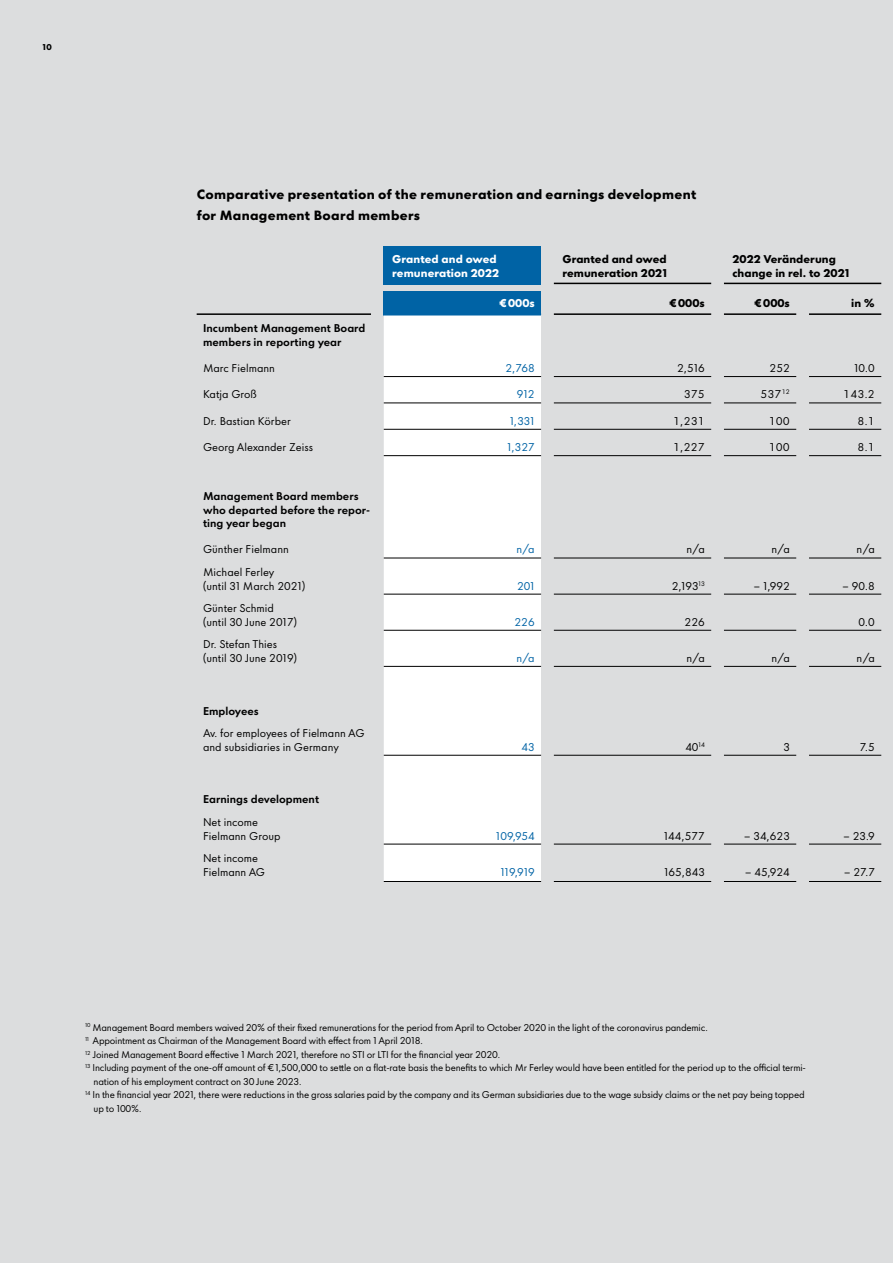
<style>
.page{position:relative;width:893px;height:1263px;background:#dcddde}
.page>*{position:absolute;margin:0;border:0;box-sizing:border-box;transform-origin:0 0}
.t1{font:700 14.25px/21px "Fielmann Sans";letter-spacing:.02em;color:#000}
.t2{font:12px/13.5px "Fielmann Sans";color:#000}
.t3{font:500 12px/13.5px "Fielmann Sans";color:#000}
.t4{font:700 12px/13.5px "Fielmann Sans";letter-spacing:.005em;color:#000}
.t5{font:12px "Fielmann Sans";color:#0063a5}
.t6{font:700 12px/13.5px "Fielmann Sans";letter-spacing:.005em;color:#fff}
.t7{font:10.5px "Fielmann Sans";letter-spacing:-.02em;color:#000}
.t8{font:700 9px "Fielmann Sans";color:#000}
</style>
<div class="page">
<div style="left:384px;top:247px;width:157px;height:38px;background:#0063a5"></div>
<hr style="left:554px;top:283px;width:157px;height:1px;background:#000">
<hr style="left:724px;top:283px;width:157px;height:1px;background:#000">
<div style="left:384px;top:291px;width:157px;height:24px;background:#0063a5"></div>
<div style="left:384px;top:315px;width:157px;height:566px;background:#fff"></div>
<svg style="left:541px;top:376px;width:171px;height:506px"></svg>
<hr style="left:197px;top:313px;width:174px;height:2px;background:#000">
<hr style="left:554px;top:313px;width:157px;height:2px;background:#000">
<hr style="left:724px;top:313px;width:72px;height:2px;background:#000">
<hr style="left:809px;top:313px;width:72px;height:2px;background:#000">
<hr style="left:384px;top:376px;width:157px;height:1px;background:#000">
<hr style="left:554px;top:376px;width:157px;height:1px;background:#000">
<hr style="left:724px;top:376px;width:72px;height:1px;background:#000">
<hr style="left:809px;top:376px;width:72px;height:1px;background:#000">
<hr style="left:384px;top:403px;width:157px;height:1px;background:#000">
<hr style="left:554px;top:403px;width:157px;height:1px;background:#000">
<hr style="left:724px;top:403px;width:72px;height:1px;background:#000">
<hr style="left:809px;top:403px;width:72px;height:1px;background:#000">
<hr style="left:384px;top:429px;width:157px;height:1px;background:#000">
<hr style="left:554px;top:429px;width:157px;height:1px;background:#000">
<hr style="left:724px;top:429px;width:72px;height:1px;background:#000">
<hr style="left:809px;top:429px;width:72px;height:1px;background:#000">
<hr style="left:384px;top:455px;width:157px;height:1px;background:#000">
<hr style="left:554px;top:455px;width:157px;height:1px;background:#000">
<hr style="left:724px;top:455px;width:72px;height:1px;background:#000">
<hr style="left:809px;top:455px;width:72px;height:1px;background:#000">
<hr style="left:384px;top:558px;width:157px;height:1px;background:#000">
<hr style="left:554px;top:558px;width:157px;height:1px;background:#000">
<hr style="left:724px;top:558px;width:72px;height:1px;background:#000">
<hr style="left:809px;top:558px;width:72px;height:1px;background:#000">
<hr style="left:384px;top:594px;width:157px;height:1px;background:#000">
<hr style="left:554px;top:594px;width:157px;height:1px;background:#000">
<hr style="left:724px;top:594px;width:72px;height:1px;background:#000">
<hr style="left:809px;top:594px;width:72px;height:1px;background:#000">
<hr style="left:384px;top:630px;width:157px;height:1px;background:#000">
<hr style="left:554px;top:630px;width:157px;height:1px;background:#000">
<hr style="left:724px;top:630px;width:72px;height:1px;background:#000">
<hr style="left:809px;top:630px;width:72px;height:1px;background:#000">
<hr style="left:384px;top:666px;width:157px;height:1px;background:#000">
<hr style="left:554px;top:666px;width:157px;height:1px;background:#000">
<hr style="left:724px;top:666px;width:72px;height:1px;background:#000">
<hr style="left:809px;top:666px;width:72px;height:1px;background:#000">
<hr style="left:384px;top:755px;width:157px;height:1px;background:#000">
<hr style="left:554px;top:755px;width:157px;height:1px;background:#000">
<hr style="left:724px;top:755px;width:72px;height:1px;background:#000">
<hr style="left:809px;top:755px;width:72px;height:1px;background:#000">
<hr style="left:384px;top:844px;width:157px;height:1px;background:#000">
<hr style="left:554px;top:844px;width:157px;height:1px;background:#000">
<hr style="left:724px;top:844px;width:72px;height:1px;background:#000">
<hr style="left:809px;top:844px;width:72px;height:1px;background:#000">
<hr style="left:384px;top:881px;width:157px;height:1px;background:#000">
<hr style="left:554px;top:881px;width:157px;height:1px;background:#000">
<hr style="left:724px;top:881px;width:72px;height:1px;background:#000">
<hr style="left:809px;top:881px;width:72px;height:1px;background:#000">
<p class="t8" style="left:43px;top:42px;width:11px">10</p>
<h1 class="t1" style="left:197px;top:183px;width:501px">Comparative presentation of the remuneration and earnings development for Management Board members</h1>
<p class="t6" style="left:392px;top:252px;width:109px">Granted and owed remuneration 2022</p>
<p class="t4" style="left:562px;top:252px;width:106px">Granted and owed remuneration 2021</p>
<p class="t4" style="left:732px;top:252px;width:119px">2022 Veränderung change in rel. to 2021</p>
<p class="t6" style="left:499px;top:296px;width:37px">€ 000s</p>
<p class="t4" style="left:670px;top:296px;width:37px">€ 000s</p>
<p class="t4" style="left:755px;top:296px;width:37px">€ 000s</p>
<p class="t4" style="left:851px;top:296px;width:25px">in %</p>
<p class="t3" style="left:203px;top:321px;width:164px">Incumbent Management Board members in reporting year</p>
<p class="t2" style="left:203px;top:361px;width:73px">Marc Fielmann</p>
<p class="t5" style="left:505px;top:361px;width:31px">2,768</p>
<p class="t2" style="left:677px;top:361px;width:29px">2,516</p>
<p class="t2" style="left:770px;top:361px;width:22px">252</p>
<p class="t2" style="left:854px;top:361px;width:22px">10.0</p>
<p class="t2" style="left:203px;top:387px;width:55px">Katja Groß</p>
<p class="t5" style="left:517px;top:388px;width:19px">912</p>
<p class="t2" style="left:684px;top:387px;width:23px">375</p>
<p class="t2" style="left:760px;top:387px;width:31px">537<sup>12</sup></p>
<p class="t2" style="left:843px;top:387px;width:33px">143.2</p>
<p class="t2" style="left:203px;top:414px;width:89px">Dr. Bastian Körber</p>
<p class="t5" style="left:510px;top:414px;width:26px">1,331</p>
<p class="t2" style="left:673px;top:414px;width:33px">1,231</p>
<p class="t2" style="left:769px;top:414px;width:23px">100</p>
<p class="t2" style="left:857px;top:414px;width:19px">8.1</p>
<p class="t2" style="left:203px;top:440px;width:111px">Georg Alexander Zeiss</p>
<p class="t5" style="left:507px;top:440px;width:29px">1,327</p>
<p class="t2" style="left:673px;top:440px;width:33px">1,227</p>
<p class="t2" style="left:769px;top:440px;width:23px">100</p>
<p class="t2" style="left:857px;top:440px;width:19px">8.1</p>
<p class="t3" style="left:203px;top:489px;width:169px">Management Board members who departed before the repor&shy;ting year began</p>
<p class="t2" style="left:203px;top:542px;width:87px">Günther Fielmann</p>
<p class="t5" style="left:516px;top:543px;width:20px">n/a</p>
<p class="t2" style="left:686px;top:542px;width:20px">n/a</p>
<p class="t2" style="left:771px;top:542px;width:20px">n/a</p>
<p class="t2" style="left:857px;top:542px;width:20px">n/a</p>
<p class="t2" style="left:203px;top:565px;width:104px">Michael Ferley<br>(until 31 March 2021)</p>
<p class="t5" style="left:517px;top:579px;width:19px">201</p>
<p class="t2" style="left:672px;top:579px;width:35px">2,193<sup>13</sup></p>
<p class="t2" style="left:754px;top:579px;width:38px">– 1,992</p>
<p class="t2" style="left:842px;top:579px;width:34px">– 90.8</p>
<p class="t2" style="left:203px;top:601px;width:95px">Günter Schmid (until 30 June 2017)</p>
<p class="t2" style="left:203px;top:637px;width:96px">Dr. Stefan Thies (until 30 June 2019)</p>
<p class="t3" style="left:203px;top:703px;width:57px">Employees</p>
<p class="t2" style="left:203px;top:726px;width:163px">Av. for employees of Fielmann AG and subsidiaries in Germany</p>
<p class="t3" style="left:203px;top:792px;width:118px">Earnings development</p>
<p class="t2" style="left:203px;top:815px;width:79px">Net income<br>Fielmann Group</p>
<p class="t2" style="left:203px;top:851px;width:64px">Net income<br>Fielmann AG</p>
<p class="t5" style="left:514px;top:615px;width:22px">226</p>
<p class="t2" style="left:685px;top:615px;width:22px">226</p>
<p class="t2" style="left:858px;top:615px;width:18px">0.0</p>
<p class="t5" style="left:516px;top:651px;width:20px">n/a</p>
<p class="t2" style="left:686px;top:651px;width:20px">n/a</p>
<p class="t2" style="left:771px;top:651px;width:20px">n/a</p>
<p class="t2" style="left:857px;top:651px;width:20px">n/a</p>
<p class="t5" style="left:522px;top:740px;width:15px">43</p>
<p class="t2" style="left:685px;top:740px;width:21px">40<sup>14</sup></p>
<p class="t2" style="left:783px;top:740px;width:8px">3</p>
<p class="t2" style="left:860px;top:740px;width:16px">7.5</p>
<p class="t5" style="left:496px;top:829px;width:40px">109,954</p>
<p class="t2" style="left:664px;top:829px;width:42px">144,577</p>
<p class="t2" style="left:744px;top:829px;width:47px">– 34,623</p>
<p class="t2" style="left:843px;top:829px;width:33px">– 23.9</p>
<p class="t5" style="left:500px;top:865px;width:36px">119,919</p>
<p class="t2" style="left:664px;top:865px;width:42px">165,843</p>
<p class="t2" style="left:745px;top:865px;width:47px">– 45,924</p>
<p class="t2" style="left:844px;top:865px;width:33px">– 27.7</p>
<p class="t7" style="left:85px;top:1021px;width:625px"><sup>10</sup> Management Board members waived 20% of their fixed remunerations for the period from April to October 2020 in the light of the coronavirus pandemic.</p>
<p class="t7" style="left:85px;top:1035px;width:340px"><sup>11</sup> Appointment as Chairman of the Management Board with effect from 1 April 2018.</p>
<p class="t7" style="left:85px;top:1048px;width:417px"><sup>12</sup> Joined Management Board effective 1 March 2021, therefore no STI or LTI for the financial year 2020.</p>
<p class="t7" style="left:85px;top:1062px;width:722px"><sup>13</sup> Including payment of the one-off amount of €1,500,000 to settle on a flat-rate basis the benefits to which Mr Ferley would have been entitled for the period up to the official termi-</p>
<p class="t7" style="left:94px;top:1075px;width:210px">nation of his employment contract on 30 June 2023.</p>
<p class="t7" style="left:85px;top:1089px;width:721px"><sup>14</sup> In the financial year 2021, there were reductions in the gross salaries paid by the company and its German subsidiaries due to the wage subsidy claims or the net pay being topped</p>
<p class="t7" style="left:94px;top:1102px;width:50px">up to 100%.</p>
</div>
